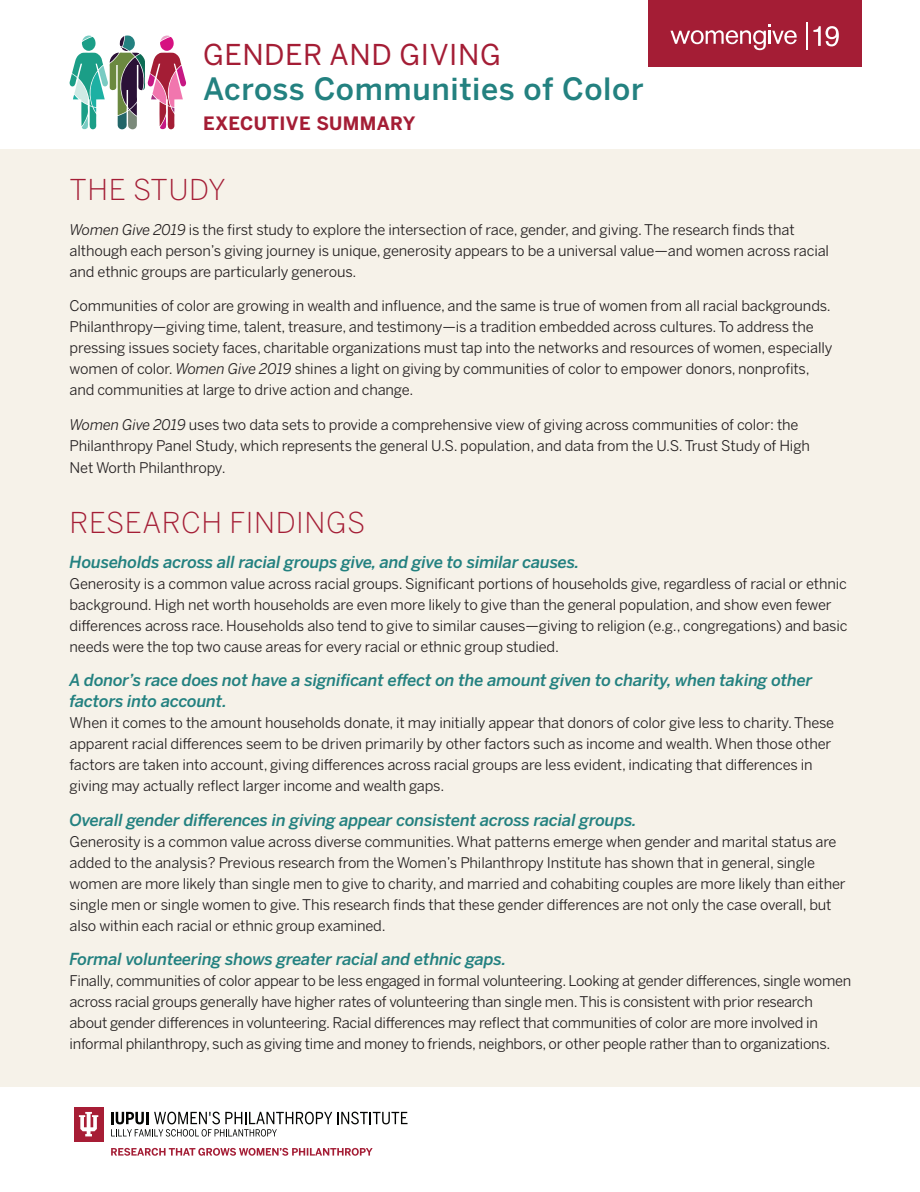
<style>
.page{position:relative;width:920px;height:1192px;background:#fff}
.page>*{position:absolute;margin:0;border:0;box-sizing:border-box;transform-origin:0 0}
.t1{font:500 30.45px "Benton Sans";letter-spacing:.02em;color:#238180}
.t2{font:300 28.5px "Benton Sans";letter-spacing:.02em;color:#a41d35}
.t3{font:28.5px "Benton Sans";letter-spacing:.02em;color:#a41d35}
.t4{font:700 18.3px "Benton Sans";letter-spacing:.02em;color:#a41d35}
.t5{font:italic 500 16.5px/21px "Benton Sans";letter-spacing:-.01em;color:#238180}
.t6{font:14.7px/21px "Benton Sans";letter-spacing:-.01em;color:#231f20}
.s1{font-style:italic}
</style>
<div class="page">
<div style="left:0;top:149px;width:920px;height:938px;background:#f6f2e9"></div>
<div style="left:647px;top:0;width:214px;height:67px;background:#a41d35"></div>
<svg style="left:806px;top:22px;width:1px;height:28px"></svg>
<svg style="left:69px;top:35px;width:117px;height:95px"></svg>
<svg style="left:670px;top:24px;width:126px;height:26px"></svg>
<svg style="left:813px;top:26px;width:25px;height:20px"></svg>
<div style="left:74px;top:1107px;width:29px;height:35px;background:#a71d35"></div>
<svg style="left:79px;top:1112px;width:19px;height:24px"></svg>
<svg style="left:111px;top:1112px;width:296px;height:25px"></svg>
<svg style="left:111px;top:1148px;width:261px;height:8px"></svg>
<p class="t3" style="left:203px;top:38px;width:299px">GENDER AND GIVING</p>
<h2 class="t1" style="left:203px;top:71px;width:442px">Across Communities of Color</h2>
<h4 class="t4" style="left:203px;top:111px;width:214px">EXECUTIVE SUMMARY</h4>
<h2 class="t2" style="left:70px;top:173px;width:157px">THE STUDY</h2>
<p class="t6" style="left:70px;top:219px;width:761px"><span class="s1">Women Give 2019</span> is the frst study to explore the intersection of race, gender, and giving. The research fnds that although each person’s giving journey is unique, generosity appears to be a universal value—and women across racial and ethnic groups are particularly generous.</p>
<p class="t6" style="left:70px;top:295px;width:764px">Communities of color are growing in wealth and infuence, and the same is true of women from all racial backgrounds.<br>Philanthropy—giving time, talent, treasure, and testimony—is a tradition embedded across cultures. To address the pressing issues society faces, charitable organizations must tap into the networks and resources of women, especially women of color. <span class="s1">Women Give 2019</span> shines a light on giving by communities of color to empower donors, nonprofts, and communities at large to drive action and change.</p>
<p class="t6" style="left:70px;top:414px;width:741px"><span class="s1">Women Give 2019</span> uses two data sets to provide a comprehensive view of giving across communities of color: the<br>Philanthropy Panel Study, which represents the general U.S. population, and data from the U.S. Trust Study of High</p>
<p class="t6" style="left:70px;top:457px;width:157px">Net Worth Philanthropy.</p>
<h2 class="t2" style="left:70px;top:506px;width:297px">RESEARCH FINDINGS</h2>
<p class="t5" style="left:70px;top:551px;width:511px">Households across all racial groups give, and give to similar causes.</p>
<p class="t6" style="left:70px;top:573px;width:779px">Generosity is a common value across racial groups. Signifcant portions of households give, regardless of racial or ethnic background. High net worth households are even more likely to give than the general population, and show even fewer diferences across race. Households also tend to give to similar causes—giving to religion (e.g., congregations) and basic needs were the top two cause areas for every racial or ethnic group studied.</p>
<p class="t5" style="left:70px;top:670px;width:744px">A donor’s race does not have a signifcant efect on the amount given to charity, when taking other factors into account.</p>
<p class="t6" style="left:70px;top:712px;width:766px">When it comes to the amount households donate, it may initially appear that donors of color give less to charity. These apparent racial diferences seem to be driven primarily by other factors such as income and wealth. When those other factors are taken into account, giving diferences across racial groups are less evident, indicating that diferences in giving may actually refect larger income and wealth gaps.</p>
<p class="t5" style="left:70px;top:809px;width:568px">Overall gender diferences in giving appear consistent across racial groups.</p>
<p class="t6" style="left:70px;top:831px;width:777px">Generosity is a common value across diverse communities. What patterns emerge when gender and marital status are added to the analysis? Previous research from the Women’s Philanthropy Institute has shown that in general, single women are more likely than single men to give to charity, and married and cohabiting couples are more likely than either single men or single women to give. This research fnds that these gender diferences are not only the case overall, but also within each racial or ethnic group examined.</p>
<p class="t5" style="left:70px;top:949px;width:438px">Formal volunteering shows greater racial and ethnic gaps.</p>
<p class="t6" style="left:70px;top:970px;width:783px">Finally, communities of color appear to be less engaged in formal volunteering. Looking at gender diferences, single women across racial groups generally have higher rates of volunteering than single men. This is consistent with prior research about gender diferences in volunteering. Racial diferences may refect that communities of color are more involved in informal philanthropy, such as giving time and money to friends, neighbors, or other people rather than to organizations.</p>
</div>
